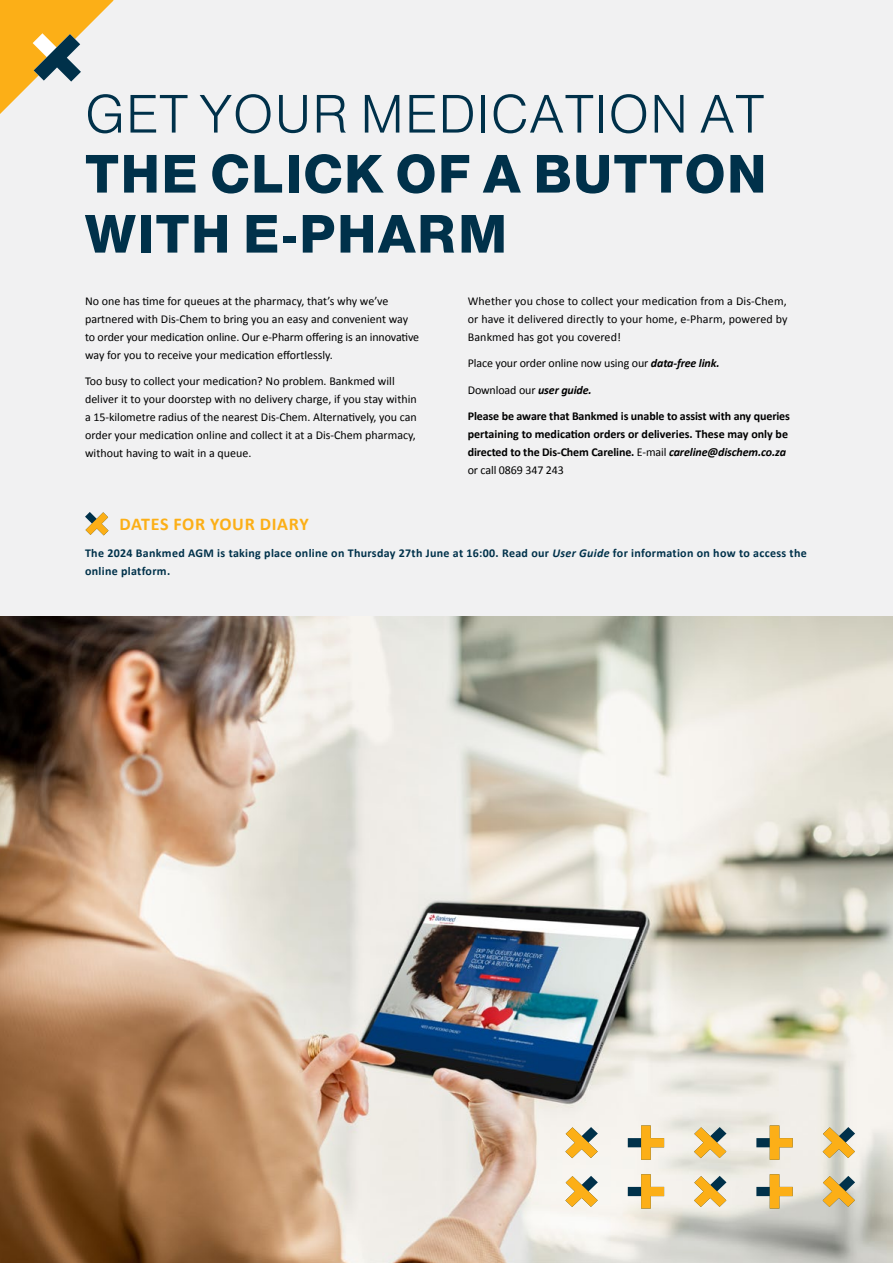
<style>
.page{position:relative;width:893px;height:1263px;background:#f1f1f2}
.page>*{position:absolute;margin:0;border:0;box-sizing:border-box;transform-origin:0 0}
.t1{font:800 52.5px/60px "Almarai";letter-spacing:.03em;color:#00314a}
.t2{font:300 52.5px "Almarai";letter-spacing:.02em;color:#00314a}
.t3{font:700 18px "Calibri";letter-spacing:.04em;color:#fcaf17}
.t4{font:12px/18px "Calibri";color:#000}
.t5{font:700 12px/18px "Calibri";letter-spacing:-.01em;color:#000}
.t6{font:700 12px/18px "Calibri";letter-spacing:.025em;color:#00314a}
.s1{font-weight:700;font-style:italic}
.s2{font-weight:400}
.s3{font-style:italic}
</style>
<div class="page">
<svg style="left:0;top:0;width:114px;height:114px"></svg>
<img style="left:0;top:617px;width:893px;height:646px">
<svg style="left:565px;top:1176px;width:33px;height:31px"></svg>
<svg style="left:628px;top:1174px;width:36px;height:34px"></svg>
<svg style="left:694px;top:1176px;width:32px;height:31px"></svg>
<svg style="left:756px;top:1174px;width:37px;height:34px"></svg>
<svg style="left:823px;top:1176px;width:32px;height:31px"></svg>
<svg style="left:565px;top:1127px;width:33px;height:31px"></svg>
<svg style="left:628px;top:1125px;width:36px;height:35px"></svg>
<svg style="left:694px;top:1127px;width:32px;height:31px"></svg>
<svg style="left:756px;top:1125px;width:37px;height:35px"></svg>
<svg style="left:823px;top:1127px;width:32px;height:31px"></svg>
<svg style="left:85px;top:512px;width:24px;height:23px"></svg>
<h1 class="t2" style="left:85px;top:76px;width:680px">GET YOUR MEDICATION AT</h1>
<h1 class="t1" style="left:85px;top:145px;width:683px">THE CLICK OF A BUTTON<br>WITH E-PHARM</h1>
<p class="t4" style="left:85px;top:291px;width:336px">No one has time for queues at the pharmacy, that’s why we’ve partnered with Dis-Chem to bring you an easy and convenient way to order your medication online. Our e-Pharm offering is an innovative way for you to receive your medication effortlessly.</p>
<p class="t4" style="left:85px;top:372px;width:333px">Too busy to collect your medication? No problem. Bankmed will deliver it to your doorstep with no delivery charge, if you stay within a 15-kilometre radius of the nearest Dis-Chem. Alternatively, you can order your medication online and collect it at a Dis-Chem pharmacy, without having to wait in a queue.</p>
<p class="t4" style="left:468px;top:291px;width:321px;text-align:justify">Whether you chose to collect your medication from a Dis-Chem, or have it delivered directly to your home, e-Pharm, powered by Bankmed has got you covered!</p>
<p class="t4" style="left:468px;top:354px;width:253px">Place your order online now using our <span class="s1">data-free link.</span></p>
<p class="t4" style="left:468px;top:380px;width:126px">Download our <span class="s1">user guide.</span></p>
<p class="t5" style="left:468px;top:407px;width:324px">Please be aware that Bankmed is unable to assist with any queries pertaining to medication orders or deliveries. These may only be directed to the Dis-Chem Careline. <span class="s2">E-mail</span> <span class="s3">careline@dischem.co.za </span><span class="s2">or call 0869 347 243</span></p>
<h2 class="t3" style="left:119px;top:511px;width:191px">DATES FOR YOUR DIARY</h2>
<p class="t6" style="left:85px;top:543px;width:723px">The 2024 Bankmed AGM is taking place online on Thursday 27th June at 16:00. Read our <span class="s3">User Guide</span> for information on how to access the online platform.</p>
</div>
